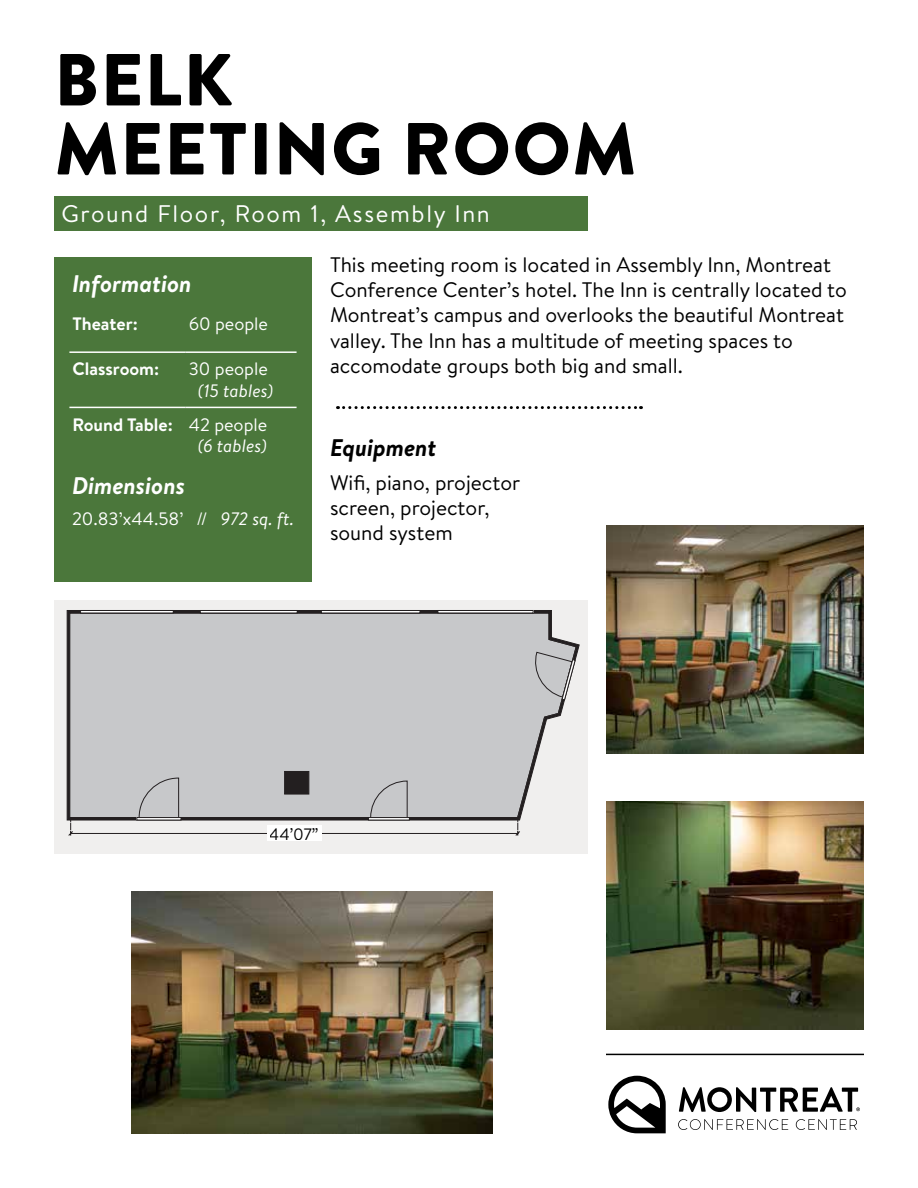
<style>
.page{position:relative;width:918px;height:1188px;background:#fff}
.page>*{position:absolute;margin:0;border:0;box-sizing:border-box;transform-origin:0 0}
.t1{font:900 73.5px/69px "Brandon Text";letter-spacing:.02em;color:#000}
.t2{font:24px "Brandon Text";letter-spacing:.07em;color:#fff}
.t3{font:italic 700 24px "Brandon Text";color:#fff}
.t4{font:italic 700 24px "Brandon Text";color:#000}
.t5{font:21px/25.2px "Brandon Text";color:#000}
.t6{font:700 18px/33.6px "Brandon Text";color:#fff}
.t7{font:18px "Brandon Text";color:#fff}
.t8{font:italic 18px "Brandon Text";color:#fff}
.t9{font:16.95px "Brandon Grotesque";color:#000}
.s1{font-weight:400;font-style:italic}
.s2{font-weight:400}
.s3{font-style:italic}
</style>
<div class="page">
<div style="left:54px;top:196px;width:534px;height:34px;background:#4b773b"></div>
<div style="left:54px;top:600px;width:534px;height:253px;background:#f0efee"></div>
<svg style="left:66px;top:610px;width:514px;height:211px;background:#c3c4c5"></svg>
<svg style="left:532px;top:651px;width:44px;height:50px;background:#bcbcbd"></svg>
<svg style="left:138px;top:777px;width:42px;height:40px;background:#bdbdbf"></svg>
<div style="left:136px;top:817px;width:46px;height:4px;border:1px solid #231f20"></div>
<svg style="left:370px;top:780px;width:38px;height:37px"></svg>
<div style="left:368px;top:817px;width:42px;height:4px;border:1px solid #231f20"></div>
<div style="left:80px;top:610px;width:94px;height:3px;border:1px solid #231f20"></div>
<div style="left:200px;top:610px;width:98px;height:3px;border:1px solid #231f20"></div>
<div style="left:321px;top:610px;width:99px;height:3px;border:1px solid #231f20"></div>
<div style="left:437px;top:610px;width:97px;height:3px;border:1px solid #231f20"></div>
<hr style="left:71px;top:833px;width:447px;height:1px;background:#231f20">
<svg style="left:68px;top:818px;width:6px;height:18px"></svg>
<svg style="left:515px;top:818px;width:6px;height:18px"></svg>
<div style="left:267px;top:826px;width:55px;height:15px;background:#fff"></div>
<img style="left:606px;top:802px;width:258px;height:228px">
<img style="left:606px;top:526px;width:258px;height:228px">
<div style="left:54px;top:257px;width:258px;height:325px;background:#4b773b"></div>
<hr style="left:69px;top:351px;width:117px;height:2px;background:#fff">
<hr style="left:186px;top:351px;width:111px;height:2px;background:#fff">
<hr style="left:69px;top:407px;width:117px;height:1px;background:#fff">
<hr style="left:186px;top:407px;width:111px;height:1px;background:#fff">
<svg style="left:338px;top:406px;width:303px;height:3px"></svg>
<svg style="left:608px;top:1076px;width:58px;height:57px"></svg>
<svg style="left:678px;top:1119px;width:110px;height:11px"></svg>
<svg style="left:796px;top:1119px;width:61px;height:11px"></svg>
<svg style="left:679px;top:1087px;width:181px;height:25px"></svg>
<hr style="left:606px;top:1054px;width:258px;height:1px;background:#000">
<img style="left:131px;top:891px;width:362px;height:243px">
<h1 class="t1" style="left:55px;top:44px;width:584px">BELK<br>MEETING ROOM</h1>
<p class="t2" style="left:62px;top:197px;width:430px">Ground Floor, Room 1, Assembly Inn</p>
<p class="t3" style="left:72px;top:267px;width:121px">Information</p>
<p class="t6" style="left:72px;top:307px;width:67px">Theater:</p>
<p class="t7" style="left:189px;top:312px;width:81px">60 people</p>
<p class="t6" style="left:72px;top:352px;width:88px">Classroom:</p>
<p class="t7" style="left:189px;top:357px;width:80px">30 people</p>
<p class="t6" style="left:72px;top:373px;width:202px;text-indent:125px"><span class="s1">(15 tables)<br></span>Round Table: <span class="s2">42 people</span></p>
<p class="t8" style="left:198px;top:434px;width:71px">(6 tables)</p>
<p class="t3" style="left:72px;top:469px;width:115px">Dimensions</p>
<p class="t7" style="left:72px;top:506px;width:223px">20.83’x44.58’ // <span class="s3">972 sq. ft.</span></p>
<p class="t5" style="left:330px;top:252px;width:519px">This meeting room is located in Assembly Inn, Montreat Conference Center’s hotel. The Inn is centrally located to Montreat’s campus and overlooks the beautiful Montreat valley. The Inn has a multitude of meeting spaces to accomodate groups both big and small.</p>
<p class="t4" style="left:330px;top:430px;width:108px">Equipment</p>
<p class="t5" style="left:330px;top:469px;width:192px">Wifi, piano, projector screen, projector, sound system</p>
<p class="t9" style="left:270px;top:822px;width:50px">44’07”</p>
</div>
